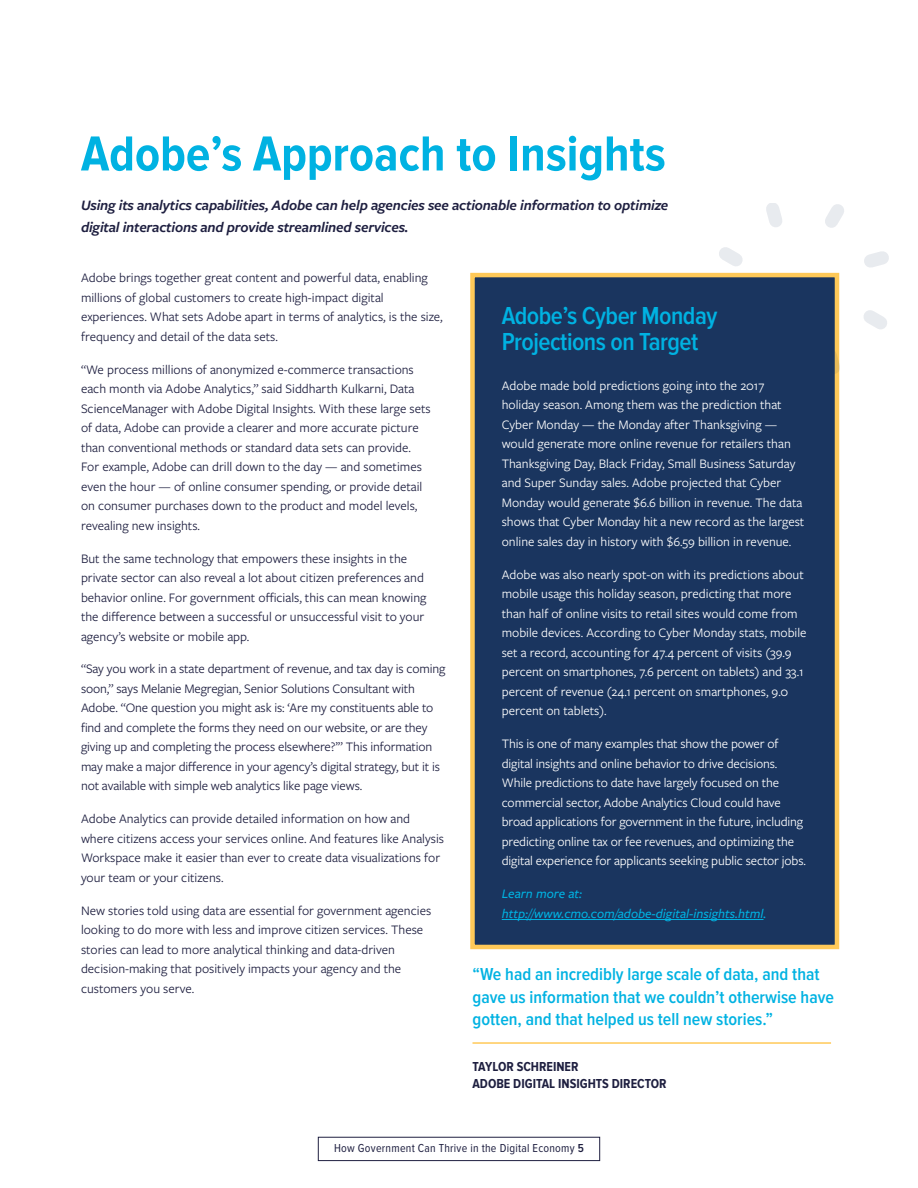
<style>
.page{position:relative;width:918px;height:1188px;background:#fff}
.page>*{position:absolute;margin:0;border:0;box-sizing:border-box;transform-origin:0 0}
.t1{font:700 51px "Proxima Nova Cond";color:#00b2e2}
.t2{font:600 25.5px/25.5px "Proxima Nova Cond";letter-spacing:-.02em;color:#00b2e2}
.t3{font:600 18px/22.5px "Proxima Nova Cond";color:#00b2e2}
.t4{font:italic 600 15px/22.5px "Freight Sans Pro";letter-spacing:-.01em;color:#1e1f40}
.t5{font:13.5px/19.5px "Freight Sans Pro";color:#1e1f40}
.t6{font:13.5px/19.5px "Freight Sans Pro";color:#fff}
.t7{font:italic 500 13.5px/19.5px "Freight Sans Pro";color:#00b2e2}
.t8{font:700 13.5px/16.5px "Proxima Nova Cond";color:#1e1f40}
.t9{font:12px "Proxima Nova Cond";letter-spacing:.02em;color:#1e1f40}
.s1{font-weight:600}
</style>
<div class="page">
<div style="left:318px;top:1137px;width:282px;height:24px;border:1px solid #1e1f40"></div>
<div style="left:472px;top:275px;width:365px;height:672px;background:#1a355f"></div>
<hr style="left:502px;top:919px;width:262px;height:1px;background:#00b2e2">
<div style="left:470px;top:273px;width:369px;height:676px;border:4px solid #ffc958"></div>
<hr style="left:472px;top:1042px;width:359px;height:2px;background:#ffc958">
<hr style="left:0;top:701px;width:1px;height:92px;background:#e2dedc">
<svg style="left:0;top:708px;width:1px;height:85px"></svg>
<svg style="left:717px;top:203px;width:75px;height:75px"></svg>
<svg style="left:834px;top:299px;width:53px;height:75px"></svg>
<svg style="left:813px;top:204px;width:76px;height:73px"></svg>
<h1 class="t1" style="left:81px;top:125px;width:586px">Adobe’s Approach to Insights</h1>
<p class="t4" style="left:81px;top:193px;width:589px">Using its analytics capabilities, Adobe can help agencies see actionable information to optimize digital interactions and provide streamlined services.</p>
<p class="t5" style="left:81px;top:267px;width:363px">Adobe brings together great content and powerful data, enabling millions of global customers to create high-impact digital experiences. What sets Adobe apart in terms of analytics, is the size, frequency and detail of the data sets.</p>
<p class="t5" style="left:81px;top:359px;width:351px">“We process millions of anonymized e-commerce transactions each month via Adobe Analytics,” said Siddharth Kulkarni, Data ScienceManager with Adobe Digital Insights. With these large sets of data, Adobe can provide a clearer and more accurate picture than conventional methods or standard data sets can provide.<br>For example, Adobe can drill down to the day — and sometimes even the hour — of online consumer spending, or provide detail on consumer purchases down to the product and model levels, revealing new insights.</p>
<p class="t5" style="left:81px;top:548px;width:347px">But the same technology that empowers these insights in the private sector can also reveal a lot about citizen preferences and behavior online. For government officials, this can mean knowing the difference between a successful or unsuccessful visit to your agency’s website or mobile app.</p>
<p class="t5" style="left:81px;top:659px;width:366px">“Say you work in a state department of revenue, and tax day is coming soon,” says Melanie Megregian, Senior Solutions Consultant with Adobe. “One question you might ask is: ‘Are my constituents able to find and complete the forms they need on our website, or are they giving up and completing the process elsewhere?’” This information may make a major difference in your agency’s digital strategy, but it is not available with simple web analytics like page views.</p>
<p class="t5" style="left:81px;top:809px;width:365px">Adobe Analytics can provide detailed information on how and where citizens access your services online. And features like Analysis Workspace make it easier than ever to create data visualizations for your team or your citizens.</p>
<p class="t5" style="left:81px;top:900px;width:352px">New stories told using data are essential for government agencies looking to do more with less and improve citizen services. These stories can lead to more analytical thinking and data-driven decision-making that positively impacts your agency and the customers you serve.</p>
<h2 class="t2" style="left:502px;top:304px;width:217px">Adobe’s Cyber Monday<br>Projections on Target</h2>
<p class="t6" style="left:502px;top:375px;width:304px">Adobe made bold predictions going into the 2017 holiday season. Among them was the prediction that Cyber Monday — the Monday after Thanksgiving — would generate more online revenue for retailers than Thanksgiving Day, Black Friday, Small Business Saturday and Super Sunday sales. Adobe projected that Cyber Monday would generate $6.6 billion in revenue. The data shows that Cyber Monday hit a new record as the largest online sales day in history with $6.59 billion in revenue.</p>
<p class="t6" style="left:502px;top:564px;width:306px">Adobe was also nearly spot-on with its predictions about mobile usage this holiday season, predicting that more than half of online visits to retail sites would come from mobile devices. According to Cyber Monday stats, mobile set a record, accounting for 47.4 percent of visits (39.9 percent on smartphones, 7.6 percent on tablets) and 33.1 percent of revenue (24.1 percent on smartphones, 9.0 percent on tablets).</p>
<p class="t6" style="left:502px;top:733px;width:306px">This is one of many examples that show the power of digital insights and online behavior to drive decisions.<br>While predictions to date have largely focused on the commercial sector, Adobe Analytics Cloud could have broad applications for government in the future, including predicting online tax or fee revenues, and optimizing the digital experience for applicants seeking public sector jobs.</p>
<p class="t7" style="left:502px;top:883px;width:266px">Learn more at: http://www.cmo.com/adobe-digital-insights.html.</p>
<h3 class="t3" style="left:472px;top:964px;width:363px">“We had an incredibly large scale of data, and that gave us information that we couldn’t otherwise have gotten, and that helped us tell new stories.”</h3>
<p class="t8" style="left:472px;top:1059px;width:196px">TAYLOR SCHREINER<br>ADOBE DIGITAL INSIGHTS DIRECTOR</p>
<p class="t9" style="left:334px;top:1141px;width:251px">How Government Can Thrive in the Digital Economy <span class="s1">5</span></p>
</div>
